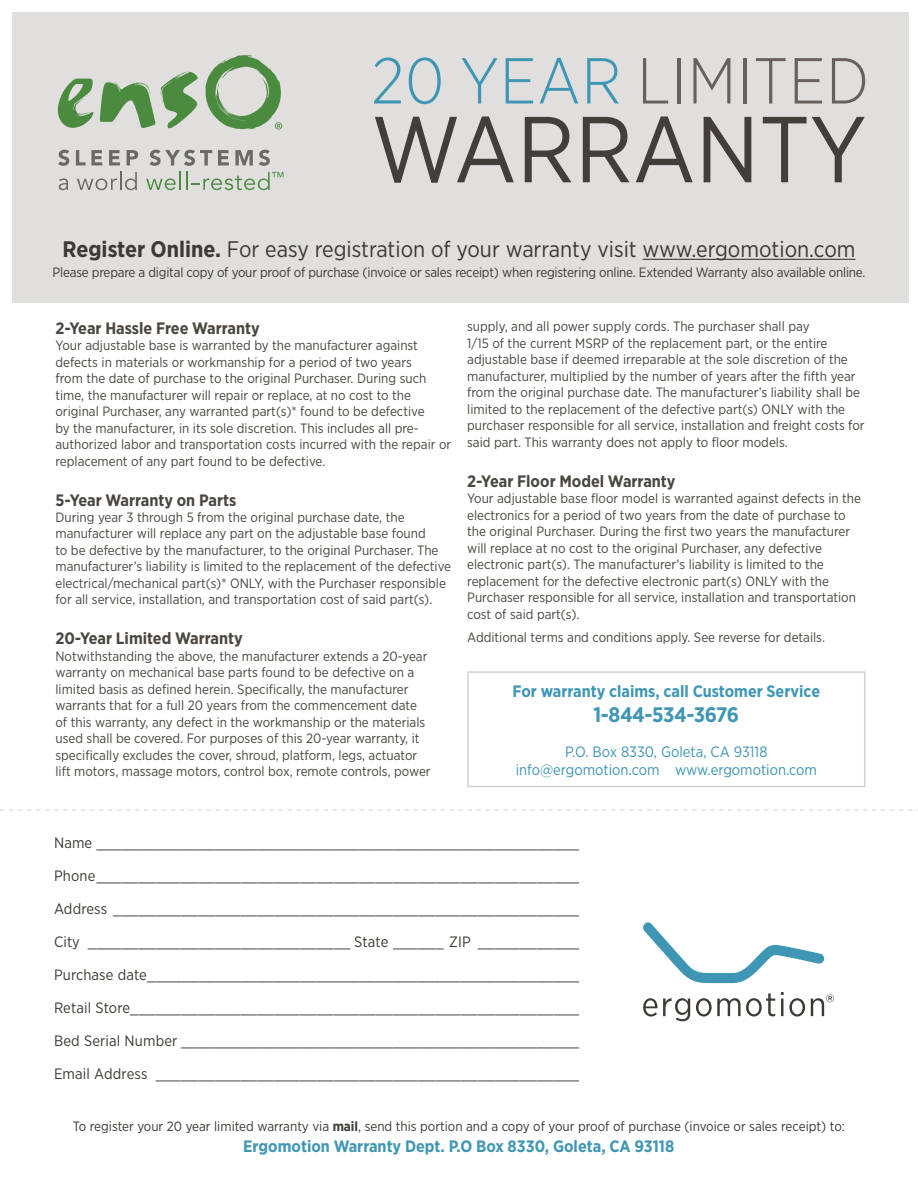
<style>
.page{position:relative;width:918px;height:1188px;background:#fff}
.page>*{position:absolute;margin:0;border:0;box-sizing:border-box;transform-origin:0 0}
.t1{font:93.45px "Gotham Narrow";color:#423e39}
.t2{font:300 64.8px "Gotham Narrow";letter-spacing:.01em;color:#67605c}
.t3{font:22.5px "Gotham Narrow";color:#3d3934}
.t4{font:700 21px "Gotham Narrow";letter-spacing:-.02em;color:#3f96b4}
.t5{font:700 16.5px "Gotham Narrow";color:#4a4540}
.t6{font:700 16.5px "Gotham Narrow";color:#3f96b4}
.t7{font:15px "Gotham Narrow";letter-spacing:.01em;color:#3d3934}
.t8{font:15px/18px "Gotham Narrow";color:#3f96b4;text-align:center}
.t9{font:13.5px/16.5px "Gotham Narrow";color:#4a4540}
.t10{font:13.5px "Gotham Narrow";letter-spacing:-.015em;color:#3d3934}
.s1{color:#3f96b4}
.s2{font-weight:700}
</style>
<div class="page">
<div style="left:12px;top:12px;width:897px;height:290px;background:#e1dfde"></div>
<hr style="left:643px;top:259px;width:213px;height:1px;background:#3d3934">
<svg style="left:0;top:810px;width:918px;height:1px"></svg>
<svg style="left:58px;top:150px;width:11px;height:16px"></svg>
<svg style="left:76px;top:150px;width:26px;height:15px"></svg>
<svg style="left:109px;top:150px;width:11px;height:15px"></svg>
<svg style="left:127px;top:150px;width:11px;height:15px"></svg>
<svg style="left:150px;top:150px;width:62px;height:16px"></svg>
<svg style="left:218px;top:150px;width:11px;height:15px"></svg>
<svg style="left:235px;top:150px;width:18px;height:15px"></svg>
<svg style="left:259px;top:150px;width:11px;height:16px"></svg>
<svg style="left:59px;top:178px;width:9px;height:12px"></svg>
<svg style="left:77px;top:172px;width:60px;height:18px"></svg>
<svg style="left:146px;top:172px;width:138px;height:18px"></svg>
<svg style="left:57px;top:79px;width:36px;height:49px"></svg>
<svg style="left:100px;top:55px;width:182px;height:75px"></svg>
<svg style="left:643px;top:922px;width:182px;height:61px"></svg>
<svg style="left:643px;top:998px;width:14px;height:19px"></svg>
<svg style="left:663px;top:998px;width:27px;height:23px"></svg>
<svg style="left:696px;top:993px;width:79px;height:24px"></svg>
<svg style="left:781px;top:992px;width:24px;height:25px"></svg>
<svg style="left:811px;top:994px;width:23px;height:22px"></svg>
<div style="left:467px;top:671px;width:398px;height:116px;border:2px solid #d1d2d4"></div>
<h2 class="t2" style="left:371px;top:41px;width:499px"><span class="s1">20 YEAR</span> LIMITED</h2>
<h1 class="t1" style="left:371px;top:91px;width:497px">WARRANTY</h1>
<h3 class="t3" style="left:63px;top:235px;width:794px"><span class="s2">Register Online.</span> For easy registration of your warranty visit www.ergomotion.com</h3>
<p class="t10" style="left:53px;top:264px;width:814px">Please prepare a digital copy of your proof of purchase (invoice or sales receipt) when registering online. Extended Warranty also available online.</p>
<p class="t5" style="left:55px;top:317px;width:206px">2-Year Hassle Free Warranty</p>
<p class="t9" style="left:55px;top:337px;width:397px">Your adjustable base is warranted by the manufacturer against defects in materials or workmanship for a period of two years<br>from the date of purchase to the original Purchaser. During such time, the manufacturer will repair or replace, at no cost to the original Purchaser, any warranted part(s)* found to be defective<br>by the manufacturer, in its sole discretion. This includes all pre&shy;authorized labor and transportation costs incurred with the repair or replacement of any part found to be defective.</p>
<p class="t5" style="left:55px;top:489px;width:182px">5-Year Warranty on Parts</p>
<p class="t9" style="left:55px;top:509px;width:397px">During year 3 through 5 from the original purchase date, the manufacturer will replace any part on the adjustable base found<br>to be defective by the manufacturer, to the original Purchaser. The manufacturer’s liability is limited to the replacement of the defective electrical/mechanical part(s)* ONLY, with the Purchaser responsible for all service, installation, and transportation cost of said part(s).</p>
<p class="t5" style="left:55px;top:628px;width:189px">20-Year Limited Warranty</p>
<p class="t9" style="left:55px;top:647px;width:377px">Notwithstanding the above, the manufacturer extends a 20-year warranty on mechanical base parts found to be defective on a limited basis as defined herein. Specifically, the manufacturer warrants that for a full 20 years from the commencement date of this warranty, any defect in the workmanship or the materials used shall be covered. For purposes of this 20-year warranty, it specifically excludes the cover, shroud, platform, legs, actuator lift motors, massage motors, control box, remote controls, power</p>
<p class="t9" style="left:467px;top:318px;width:399px">supply, and all power supply cords. The purchaser shall pay<br>1/15 of the current MSRP of the replacement part, or the entire adjustable base if deemed irreparable at the sole discretion of the manufacturer, multiplied by the number of years after the fifth year from the original purchase date. The manufacturer’s liability shall be limited to the replacement of the defective part(s) ONLY with the purchaser responsible for all service, installation and freight costs for said part. This warranty does not apply to floor models.</p>
<p class="t5" style="left:467px;top:470px;width:210px">2-Year Floor Model Warranty</p>
<p class="t9" style="left:467px;top:490px;width:395px">Your adjustable base floor model is warranted against defects in the electronics for a period of two years from the date of purchase to the original Purchaser. During the first two years the manufacturer will replace at no cost to the original Purchaser, any defective electronic part(s). The manufacturer’s liability is limited to the replacement for the defective electronic part(s) ONLY with the Purchaser responsible for all service, installation and transportation cost of said part(s).</p>
<p class="t9" style="left:467px;top:629px;width:359px">Additional terms and conditions apply. See reverse for details.</p>
<p class="t6" style="left:513px;top:681px;width:309px">For warranty claims, call Customer Service</p>
<h3 class="t4" style="left:594px;top:702px;width:147px">1-844-534-3676</h3>
<p class="t8" style="left:516px;top:742px;width:303px">P.O. Box 8330, Goleta, CA 93118 info@ergomotion.com www.ergomotion.com</p>
<p class="t7" style="left:54px;top:834px;width:527px">Name _________________________________________________________</p>
<p class="t7" style="left:54px;top:867px;width:527px">Phone_________________________________________________________</p>
<p class="t7" style="left:54px;top:900px;width:527px">Address _______________________________________________________</p>
<p class="t7" style="left:54px;top:933px;width:527px">City _______________________________ State ______ ZIP ____________</p>
<p class="t7" style="left:54px;top:966px;width:527px">Purchase date___________________________________________________</p>
<p class="t7" style="left:54px;top:999px;width:527px">Retail Store_____________________________________________________</p>
<p class="t7" style="left:54px;top:1032px;width:527px">Bed Serial Number _______________________________________________</p>
<p class="t7" style="left:54px;top:1065px;width:527px">Email Address __________________________________________________</p>
<p class="t10" style="left:73px;top:1117px;width:774px">To register your 20 year limited warranty via <span class="s2">mail</span>, send this portion and a copy of your proof of purchase (invoice or sales receipt) to:</p>
<p class="t6" style="left:243px;top:1135px;width:433px">Ergomotion Warranty Dept. P.O Box 8330, Goleta, CA 93118</p>
</div>
